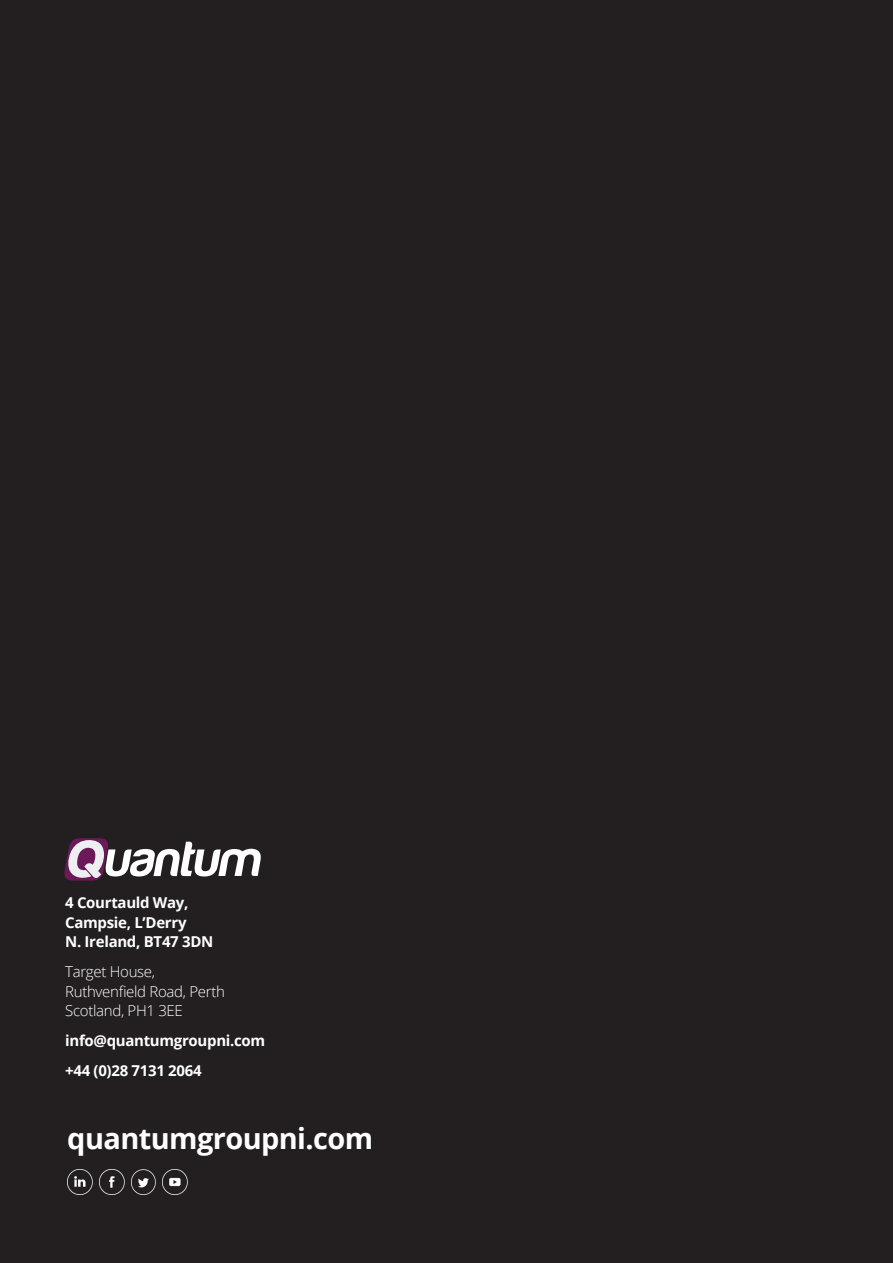
<style>
.page{position:relative;width:893px;height:1263px;background:#231f20}
.page>*{position:absolute;margin:0;border:0;box-sizing:border-box;transform-origin:0 0}
.t1{font:700 28.95px "Open Sans";letter-spacing:-.02em;color:#fff}
.t2{font:700 15px/19.5px "Open Sans";letter-spacing:-.02em;color:#fff}
.t3{font:300 15px/19.5px "Open Sans";letter-spacing:-.02em;color:#fff}
</style>
<div class="page">
<svg style="left:64px;top:838px;width:197px;height:43px"></svg>
<img style="left:67px;top:1170px;width:25px;height:24px">
<img style="left:99px;top:1170px;width:25px;height:24px">
<img style="left:131px;top:1170px;width:25px;height:24px">
<img style="left:163px;top:1170px;width:25px;height:24px">
<p class="t2" style="left:65px;top:893px;width:150px">4 Courtauld Way,<br>Campsie, L’Derry<br>N. Ireland, BT47 3DN</p>
<p class="t3" style="left:65px;top:961px;width:161px">Target House,<br>Ruthvenfield Road, Perth<br>Scotland, PH1 3EE</p>
<p class="t2" style="left:65px;top:1030px;width:202px">info@quantumgroupni.com</p>
<p class="t2" style="left:65px;top:1060px;width:138px">+44 (0)28 7131 2064</p>
<p class="t1" style="left:67px;top:1118px;width:307px">quantumgroupni.com</p>
</div>
